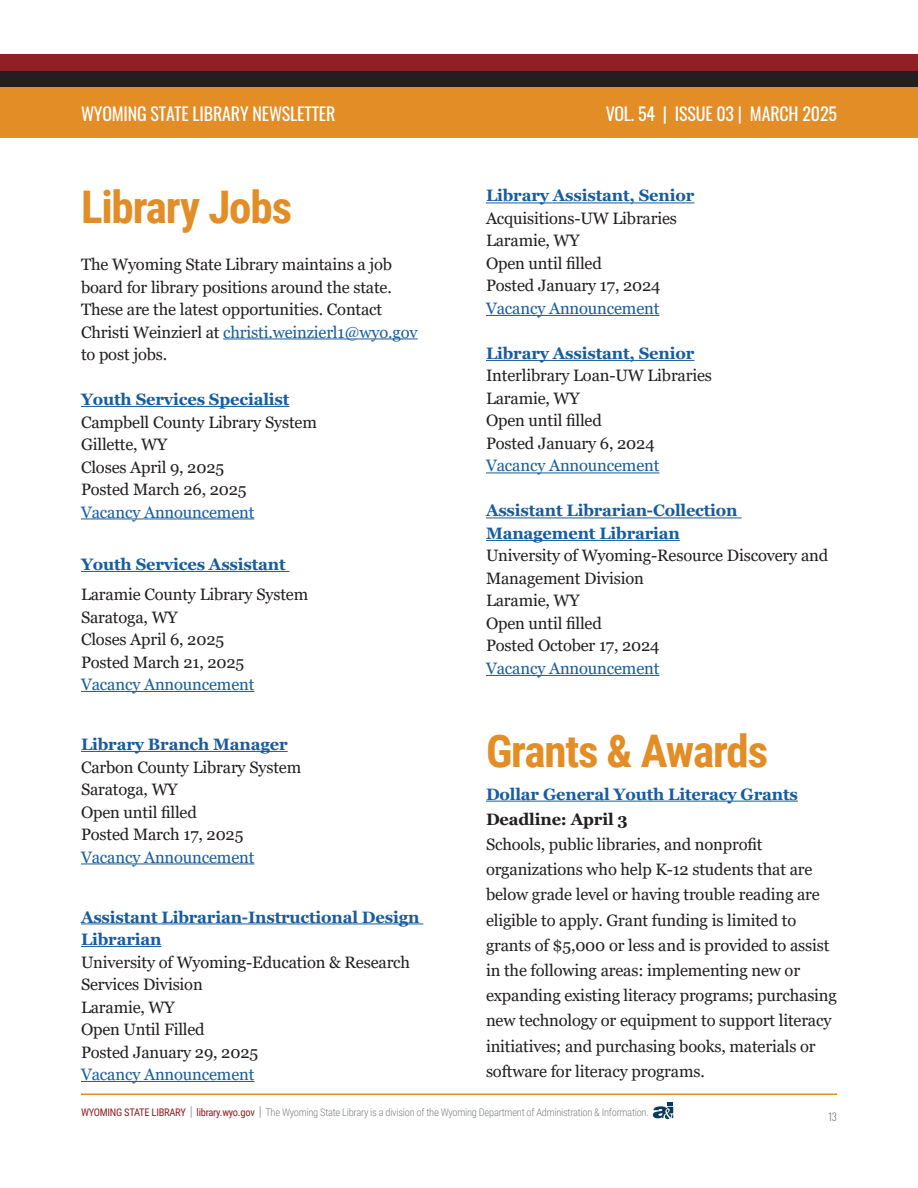
<style>
.page{position:relative;width:918px;height:1188px;background:#fff}
.page>*{position:absolute;margin:0;border:0;box-sizing:border-box;transform-origin:0 0}
.Heading_2{font:700 45px "Roboto Condensed";letter-spacing:-.025em;color:#e28d25}
.t1{font:18px "Oswald";letter-spacing:-.01em;color:#fff}
.t2{font:16.5px/22.5px "Georgia";letter-spacing:-.01em;color:#231f20}
.t3{font:16.5px "Georgia";letter-spacing:-.01em;color:#175d9e}
.t4{font:700 16.5px "Georgia";letter-spacing:-.01em;color:#175d9e}
.t5{font:300 10.5px "Roboto Condensed";letter-spacing:-.025em;color:#7e8083}
.t6{font:300 10.5px "Oswald";color:#7e8083}
.s1{color:#175d9e}
.s2{font-weight:700;color:#175d9e}
.s3{font-weight:700}
.s4{font-weight:400;color:#911f23}
.s5{font-size:13.5px}
</style>
<div class="page">
<hr style="left:81px;top:1094px;width:756px;height:1px;background:#e28d25">
<svg style="left:653px;top:1102px;width:20px;height:17px"></svg>
<div style="left:0;top:77px;width:918px;height:61px;background:#e28d25"></div>
<div style="left:0;top:70px;width:918px;height:16px;background:#231f20"></div>
<div style="left:0;top:54px;width:918px;height:16px;background:#911f23"></div>
<hr style="left:223px;top:339px;width:195px;height:1px;background:#175d9e">
<hr style="left:81px;top:406px;width:208px;height:1px;background:#175d9e">
<hr style="left:81px;top:519px;width:173px;height:1px;background:#175d9e">
<hr style="left:81px;top:571px;width:209px;height:1px;background:#175d9e">
<hr style="left:81px;top:691px;width:173px;height:1px;background:#175d9e">
<hr style="left:81px;top:751px;width:207px;height:1px;background:#175d9e">
<hr style="left:81px;top:864px;width:173px;height:1px;background:#175d9e">
<hr style="left:81px;top:923px;width:342px;height:1px;background:#175d9e">
<hr style="left:81px;top:946px;width:81px;height:1px;background:#175d9e">
<hr style="left:81px;top:1081px;width:173px;height:1px;background:#175d9e">
<hr style="left:486px;top:202px;width:208px;height:1px;background:#175d9e">
<hr style="left:486px;top:315px;width:173px;height:1px;background:#175d9e">
<hr style="left:486px;top:360px;width:208px;height:1px;background:#175d9e">
<hr style="left:486px;top:473px;width:173px;height:1px;background:#175d9e">
<hr style="left:486px;top:517px;width:256px;height:1px;background:#175d9e">
<hr style="left:486px;top:540px;width:194px;height:1px;background:#175d9e">
<hr style="left:486px;top:675px;width:173px;height:1px;background:#175d9e">
<hr style="left:486px;top:801px;width:312px;height:1px;background:#175d9e">
<p class="t1" style="left:81px;top:97px;width:256px">WYOMING STATE LIBRARY NEWSLETTER</p>
<p class="t1" style="left:606px;top:97px;width:233px">VOL. 54 | ISSUE 03 | MARCH 2025</p>
<p class="Heading_2" style="left:81px;top:175px;width:213px">Library Jobs</p>
<p class="t2" style="left:81px;top:253px;width:338px">The Wyoming State Library maintains a job board for library positions around the state.<br>These are the latest opportunities. Contact Christi Weinzierl at <span class="s1">christi.weinzierl1@wyo.gov </span>to post jobs.</p>
<p class="t2" style="left:81px;top:388px;width:237px"><span class="s2">Youth Services Specialist<br></span>Campbell County Library System<br>Gillette, WY<br>Closes April 9, 2025<br>Posted March 26, 2025<br><span class="s1">Vacancy Announcement</span></p>
<p class="t4" style="left:81px;top:554px;width:206px">Youth Services Assistant</p>
<p class="t2" style="left:81px;top:583px;width:229px">Laramie County Library System<br>Saratoga, WY<br>Closes April 6, 2025<br>Posted March 21, 2025<br><span class="s1">Vacancy Announcement</span></p>
<p class="t2" style="left:81px;top:733px;width:222px"><span class="s2">Library Branch Manager<br></span>Carbon County Library System<br>Saratoga, WY<br>Open until filled<br>Posted March 17, 2025<br><span class="s1">Vacancy Announcement</span></p>
<p class="t2" style="left:81px;top:906px;width:340px"><span class="s2">Assistant Librarian-Instructional Design<br>Librarian<br></span>University of Wyoming-Education &amp; Research<br>Services Division<br>Laramie, WY<br>Open Until Filled<br>Posted January 29, 2025<br><span class="s1">Vacancy Announcement</span></p>
<p class="t2" style="left:486px;top:185px;width:210px"><span class="s2">Library Assistant, Senior<br></span>Acquisitions-UW Libraries<br>Laramie, WY<br>Open until filled<br>Posted January 17, 2024</p>
<p class="t3" style="left:486px;top:298px;width:175px">Vacancy Announcement</p>
<p class="t2" style="left:486px;top:342px;width:228px"><span class="s2">Library Assistant, Senior<br></span>Interlibrary Loan-UW Libraries<br>Laramie, WY<br>Open until filled<br>Posted January 6, 2024</p>
<p class="t3" style="left:486px;top:456px;width:175px">Vacancy Announcement</p>
<p class="t2" style="left:486px;top:500px;width:344px"><span class="s2">Assistant Librarian-Collection<br>Management Librarian<br></span>University of Wyoming-Resource Discovery and<br>Management Division<br>Laramie, WY<br>Open until filled<br>Posted October 17, 2024</p>
<p class="t3" style="left:486px;top:658px;width:175px">Vacancy Announcement</p>
<p class="Heading_2" style="left:486px;top:719px;width:284px">Grants &amp; Awards</p>
<p class="t2" style="left:486px;top:782px;width:352px;line-height:25.2px"><span class="s2">Dollar General Youth Literacy Grants </span><span class="s3">Deadline: April 3<br></span>Schools, public libraries, and nonprofit organizations who help K-12 students that are below grade level or having trouble reading are eligible to apply. Grant funding is limited to grants of $5,000 or less and is provided to assist in the following areas: implementing new or expanding existing literacy programs; purchasing new technology or equipment to support literacy initiatives; and purchasing books, materials or software for literacy programs.</p>
<p class="t5" style="left:81px;top:1105px;width:569px"><span class="s4">WYOMING STATE LIBRARY</span> <span class="s5">|</span> <span class="s4">library.wyo.gov</span> <span class="s5">|</span> The Wyoming State Library is a division of the Wyoming Department of Administration &amp; Information.</p>
<p class="t6" style="left:828px;top:1107px;width:10px">13</p>
</div>
